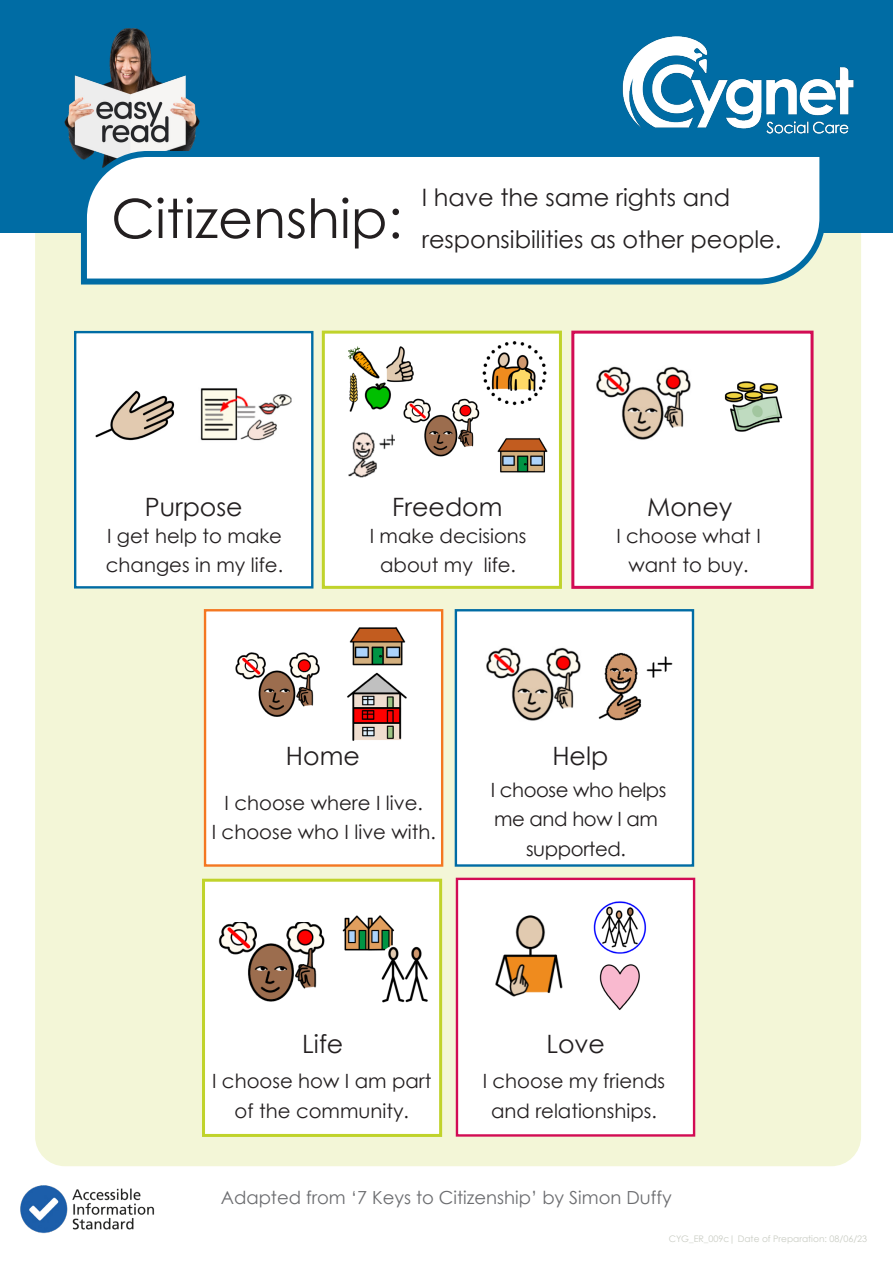
<style>
.page{position:relative;width:893px;height:1263px;background:#fff}
.page>*{position:absolute;margin:0;border:0;box-sizing:border-box;transform-origin:0 0}
._18pt_black_28pt{font:54px "Century Gothic";color:#231f20}
._18pt_black_28pt-2{font:25.2px "Century Gothic";color:#231f20}
._18pt_black_28pt-3{font:24px/42px "Century Gothic";color:#231f20}
._18pt_black_28pt-4{font:19.65px/29.5px "Century Gothic";color:#231f20;text-align:center}
._18pt_black_28pt-5{font:19.65px/29.5px "Century Gothic";letter-spacing:-.02em;color:#231f20;text-align:center}
._18pt_black_28pt-6{font:18px "Century Gothic";color:#6c6d70}
.Numbers_in_circle{font:9px "Century Gothic";color:#c9ccc3}
</style>
<div class="page">
<div style="left:35px;top:191px;width:826px;height:975px;background:#f3f6d7;border-radius:30px"></div>
<div style="left:74px;top:331px;width:239px;height:257px;background:#fff;border:2px solid #006ca4"></div>
<div style="left:204px;top:609px;width:239px;height:258px;background:#fff;border:2px solid #f47721"></div>
<div style="left:455px;top:609px;width:239px;height:258px;background:#fff;border:2px solid #006ca4"></div>
<div style="left:322px;top:331px;width:240px;height:258px;background:#fff;border:3px solid #c0d32b"></div>
<div style="left:571px;top:331px;width:242px;height:258px;background:#fff;border:3px solid #d20c54"></div>
<div style="left:202px;top:879px;width:240px;height:258px;background:#fff;border:3px solid #c0d32b"></div>
<div style="left:456px;top:878px;width:239px;height:258px;background:#fff;border:2px solid #d20c54"></div>
<img style="left:95px;top:390px;width:80px;height:51px">
<img style="left:200px;top:388px;width:92px;height:53px">
<img style="left:348px;top:346px;width:66px;height:66px">
<img style="left:482px;top:341px;width:65px;height:65px">
<img style="left:497px;top:437px;width:51px;height:36px">
<img style="left:348px;top:432px;width:47px;height:46px">
<img style="left:396px;top:393px;width:88px;height:64px">
<img style="left:596px;top:366px;width:95px;height:74px">
<img style="left:724px;top:381px;width:59px;height:51px">
<img style="left:235px;top:652px;width:85px;height:65px">
<img style="left:349px;top:627px;width:57px;height:39px">
<img style="left:347px;top:672px;width:60px;height:69px">
<img style="left:598px;top:652px;width:75px;height:69px">
<img style="left:486px;top:647px;width:95px;height:74px">
<img style="left:218px;top:922px;width:107px;height:80px">
<img style="left:342px;top:915px;width:86px;height:88px">
<img style="left:495px;top:915px;width:68px;height:82px">
<img style="left:593px;top:901px;width:53px;height:53px">
<img style="left:599px;top:964px;width:41px;height:46px">
<div style="left:0;top:0;width:893px;height:232px;background:#006ca4"></div>
<img style="left:20px;top:1185px;width:135px;height:49px">
<img style="left:64px;top:28px;width:136px;height:128px">
<svg style="left:78px;top:148px;width:750px;height:137px;background:#deebf1"></svg>
<img style="left:622px;top:36px;width:232px;height:98px">
<p class="_18pt_black_28pt" style="left:111px;top:181px;width:293px">Citizenship:</p>
<p class="_18pt_black_28pt-3" style="left:422px;top:176px;width:361px">I have the same rights and responsibilities as other people.</p>
<p class="_18pt_black_28pt-2" style="left:145px;top:489px;width:99px">Purpose</p>
<p class="_18pt_black_28pt-4" style="left:106px;top:521px;width:179px;text-align:left">I get help to make changes in my life.</p>
<p class="_18pt_black_28pt-2" style="left:392px;top:489px;width:112px">Freedom</p>
<p class="_18pt_black_28pt-2" style="left:647px;top:489px;width:87px">Money</p>
<p class="_18pt_black_28pt-4" style="left:370px;top:521px;width:158px">I make decisions about my life.</p>
<p class="_18pt_black_28pt-4" style="left:616px;top:521px;width:146px">I choose what I want to buy.</p>
<p class="_18pt_black_28pt-2" style="left:286px;top:739px;width:75px">Home</p>
<p class="_18pt_black_28pt-2" style="left:552px;top:739px;width:57px">Help</p>
<p class="_18pt_black_28pt-4" style="left:225px;top:787px;width:200px">I choose where I live.</p>
<p class="_18pt_black_28pt-4" style="left:212px;top:817px;width:226px">I choose who I live with.</p>
<p class="_18pt_black_28pt-5" style="left:491px;top:775px;width:177px">I choose who helps me and how I am supported.</p>
<p class="_18pt_black_28pt-2" style="left:302px;top:1026px;width:43px">Life</p>
<p class="_18pt_black_28pt-2" style="left:546px;top:1026px;width:60px">Love</p>
<p class="_18pt_black_28pt-4" style="left:212px;top:1066px;width:221px">I choose how I am part of the community.</p>
<p class="_18pt_black_28pt-4" style="left:483px;top:1066px;width:184px">I choose my friends and relationships.</p>
<p class="_18pt_black_28pt-6" style="left:221px;top:1184px;width:452px">Adapted from ‘7 Keys to Citizenship’ by Simon Duffy</p>
<p class="Numbers_in_circle" style="left:669px;top:1232px;width:200px">CYG_ER_009c| Date of Preparation: 08/06/23</p>
</div>
